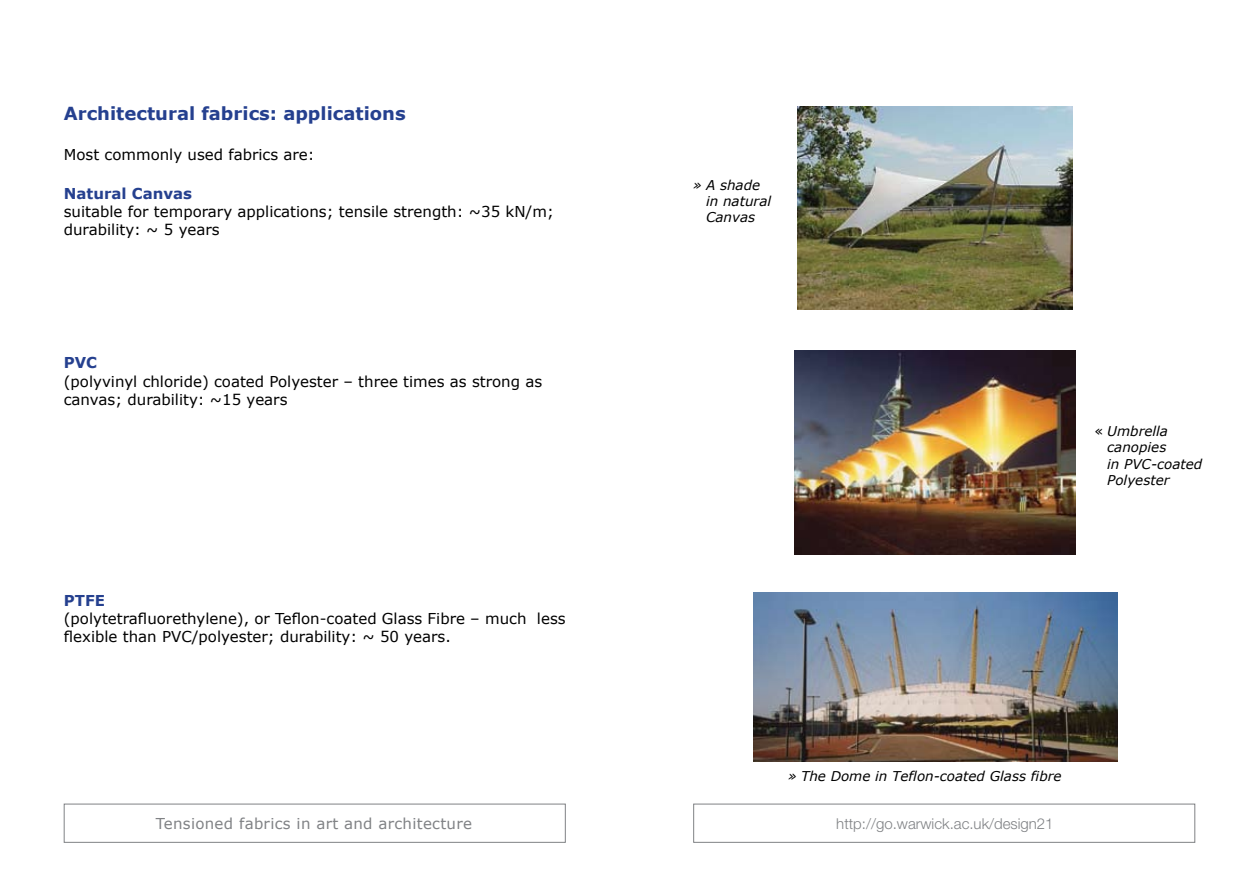
<style>
.page{position:relative;width:1259px;height:893px;background:#fff}
.page>*{position:absolute;margin:0;border:0;box-sizing:border-box;transform-origin:0 0}
.t1{font:700 18px "Verdana";color:#25408f}
.t2{font:15px/18px "Verdana";color:#000}
.t3{font:15px "Verdana";letter-spacing:.02em;color:#808285}
.t4{font:300 15px "Helvetica Neue";color:#808285}
.t5{font:700 15px "Verdana";color:#25408f}
.t6{font:italic 13.5px/16.5px "Verdana";color:#000}
.s1{font-style:normal}
</style>
<div class="page">
<div style="left:64px;top:804px;width:502px;height:39px;border:1px solid #808285"></div>
<div style="left:693px;top:804px;width:502px;height:39px;border:1px solid #808285"></div>
<img style="left:798px;top:106px;width:274px;height:204px">
<img style="left:795px;top:351px;width:280px;height:203px">
<img style="left:753px;top:592px;width:364px;height:169px">
<p class="t1" style="left:64px;top:102px;width:343px">Architectural fabrics: applications</p>
<p class="t2" style="left:64px;top:145px;width:252px">Most commonly used fabrics are:</p>
<p class="t5" style="left:64px;top:184px;width:130px">Natural Canvas</p>
<p class="t2" style="left:64px;top:202px;width:491px">suitable for temporary applications; tensile strength: ~35 kN/m; durability: ~ 5 years</p>
<p class="t5" style="left:64px;top:353px;width:35px">PVC</p>
<p class="t2" style="left:64px;top:372px;width:480px">(polyvinyl chloride) coated Polyester – three times as strong as canvas; durability: ~15 years</p>
<p class="t5" style="left:64px;top:591px;width:43px">PTFE</p>
<p class="t2" style="left:64px;top:609px;width:503px">(polytetrafluorethylene), or Teflon-coated Glass Fibre – much less flexible than PVC/polyester; durability: ~ 50 years.</p>
<p class="t6" style="left:706px;top:176px;width:67px;text-indent:-13px">» A shade in natural<br>Canvas</p>
<p class="t6" style="left:1107px;top:422px;width:97px;text-indent:-13px"><span class="s1">«</span> Umbrella canopies<br>in PVC-coated<br>Polyester</p>
<p class="t6" style="left:788px;top:767px;width:275px">» The Dome in Teflon-coated Glass fibre</p>
<p class="t3" style="left:156px;top:813px;width:318px">Tensioned fabrics in art and architecture</p>
<p class="t4" style="left:836px;top:814px;width:219px">http://go.warwick.ac.uk/design21</p>
</div>
